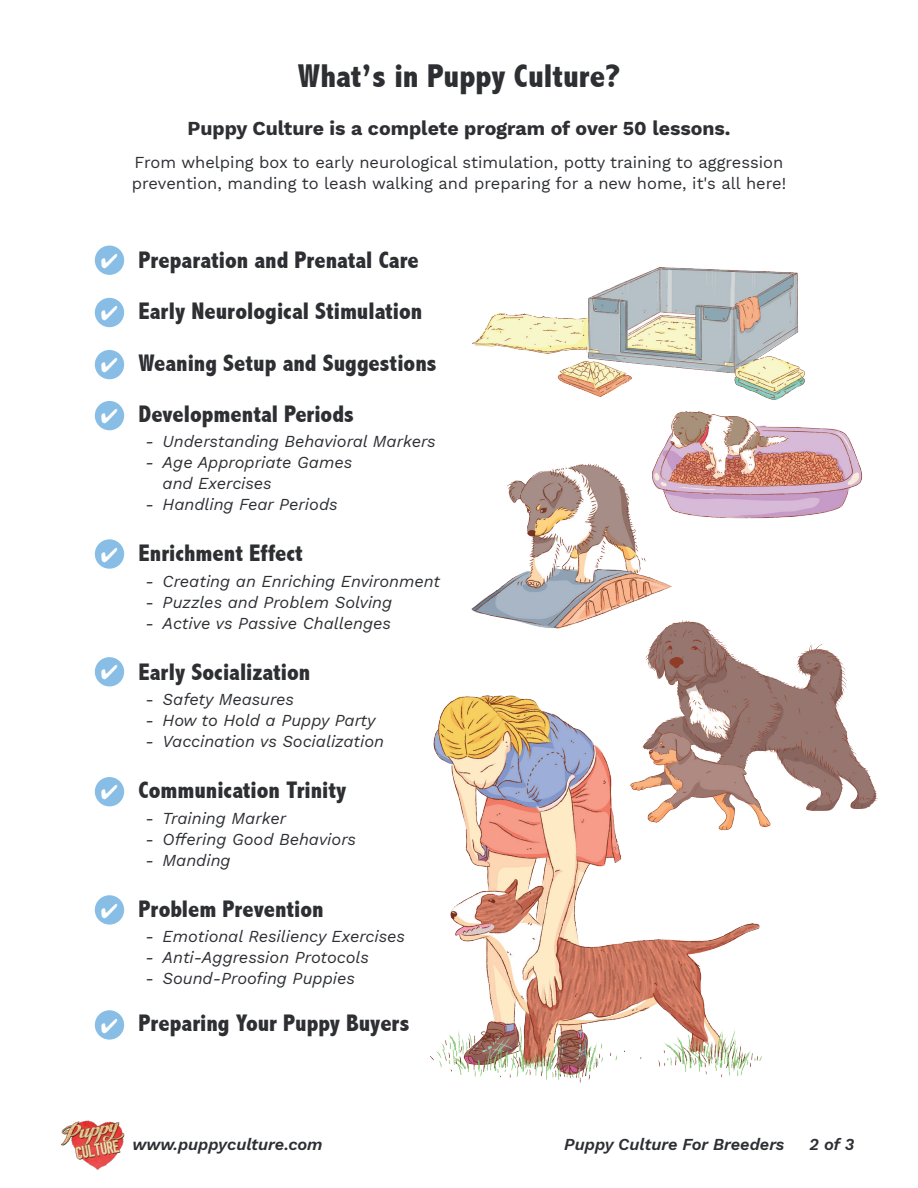
<style>
.page{position:relative;width:918px;height:1188px;background:#fff}
.page>*{position:absolute;margin:0;border:0;box-sizing:border-box;transform-origin:0 0}
.t1{font:800 condensed 33px "Abadi";color:#2d2f33}
.t2{font:800 condensed 24px "Abadi";color:#2d2f33}
.t3{font:700 19.5px "Work Sans";color:#2d2f33}
.t4{font:italic 16.5px/21px "Work Sans";color:#2d2f33}
.t5{font:16.5px/21px "Work Sans";color:#2d2f33}
.t6{font:italic 600 16.5px "Work Sans";color:#2d2f33}
.s1{font-family:"Minion Pro";font-weight:400;font-stretch:normal;font-size:18px;color:#231f20}
</style>
<div class="page">
<img style="left:61px;top:1120px;width:64px;height:50px">
<img style="left:472px;top:267px;width:333px;height:133px">
<img style="left:656px;top:412px;width:207px;height:107px">
<img style="left:472px;top:463px;width:202px;height:166px">
<img style="left:631px;top:620px;width:247px;height:207px">
<img style="left:431px;top:695px;width:330px;height:388px">
<div style="left:95px;top:246px;width:29px;height:29px;background:#88bde5;border-radius:50%"></div>
<div style="left:95px;top:298px;width:29px;height:29px;background:#88bde5;border-radius:50%"></div>
<div style="left:95px;top:350px;width:29px;height:29px;background:#88bde5;border-radius:50%"></div>
<div style="left:95px;top:401px;width:29px;height:29px;background:#88bde5;border-radius:50%"></div>
<div style="left:95px;top:539px;width:29px;height:30px;background:#88bde5;border-radius:50%"></div>
<div style="left:95px;top:657px;width:29px;height:29px;background:#88bde5;border-radius:50%"></div>
<div style="left:95px;top:777px;width:29px;height:29px;background:#88bde5;border-radius:50%"></div>
<div style="left:95px;top:895px;width:29px;height:30px;background:#88bde5;border-radius:50%"></div>
<div style="left:95px;top:1010px;width:29px;height:30px;background:#88bde5;border-radius:50%"></div>
<p class="t1" style="left:298px;top:56px;width:324px">What’s in Puppy Culture?</p>
<p class="t3" style="left:187px;top:113px;width:545px">Puppy Culture is a complete program of over 50 lessons.</p>
<p class="t5" style="left:132px;top:152px;width:656px">From whelping box to early neurological stimulation, potty training to aggression prevention, manding to leash walking and preparing for a new home, it's all here!</p>
<p class="t2" style="left:112px;top:246px;width:309px"><span class="s1">•</span> Preparation and Prenatal Care</p>
<p class="t2" style="left:112px;top:297px;width:312px"><span class="s1">•</span> Early Neurological Stimulation</p>
<p class="t2" style="left:112px;top:349px;width:327px"><span class="s1">•</span> Weaning Setup and Suggestions</p>
<p class="t2" style="left:112px;top:400px;width:244px"><span class="s1">•</span> Developmental Periods</p>
<p class="t4" style="left:146px;top:430px;width:292px">- Understanding Behavioral Markers</p>
<p class="t4" style="left:163px;top:451px;width:191px;text-indent:-17px">- Age Appropriate Games and Exercises</p>
<p class="t4" style="left:146px;top:493px;width:194px">- Handling Fear Periods</p>
<p class="t2" style="left:112px;top:540px;width:193px"><span class="s1">•</span> Enrichment Effect</p>
<p class="t4" style="left:146px;top:569px;width:296px">- Creating an Enriching Environment</p>
<p class="t4" style="left:146px;top:590px;width:248px">- Puzzles and Problem Solving</p>
<p class="t4" style="left:146px;top:611px;width:247px">- Active vs Passive Challenges</p>
<p class="t2" style="left:112px;top:658px;width:200px"><span class="s1">•</span> Early Socialization</p>
<p class="t4" style="left:146px;top:688px;width:150px">- Safety Measures</p>
<p class="t4" style="left:146px;top:709px;width:231px">- How to Hold a Puppy Party</p>
<p class="t4" style="left:146px;top:730px;width:240px">- Vaccination vs Socialization</p>
<p class="t2" style="left:112px;top:777px;width:236px"><span class="s1">•</span> Communication Trinity</p>
<p class="t4" style="left:146px;top:807px;width:142px">- Training Marker</p>
<p class="t4" style="left:146px;top:828px;width:212px">- Offering Good Behaviors</p>
<p class="t4" style="left:146px;top:849px;width:87px">- Manding</p>
<p class="t2" style="left:112px;top:895px;width:214px"><span class="s1">•</span> Problem Prevention</p>
<p class="t4" style="left:146px;top:925px;width:261px">- Emotional Resiliency Exercises</p>
<p class="t4" style="left:146px;top:946px;width:225px">- Anti-Aggression Protocols</p>
<p class="t4" style="left:146px;top:967px;width:211px">- Sound-Proofing Puppies</p>
<p class="t2" style="left:112px;top:1009px;width:300px"><span class="s1">•</span> Preparing Your Puppy Buyers</p>
<p class="t6" style="left:132px;top:1132px;width:192px">www.puppyculture.com</p>
<p class="t6" style="left:564px;top:1132px;width:222px">Puppy Culture For Breeders</p>
<p class="t6" style="left:810px;top:1132px;width:46px">2 of 3</p>
</div>
